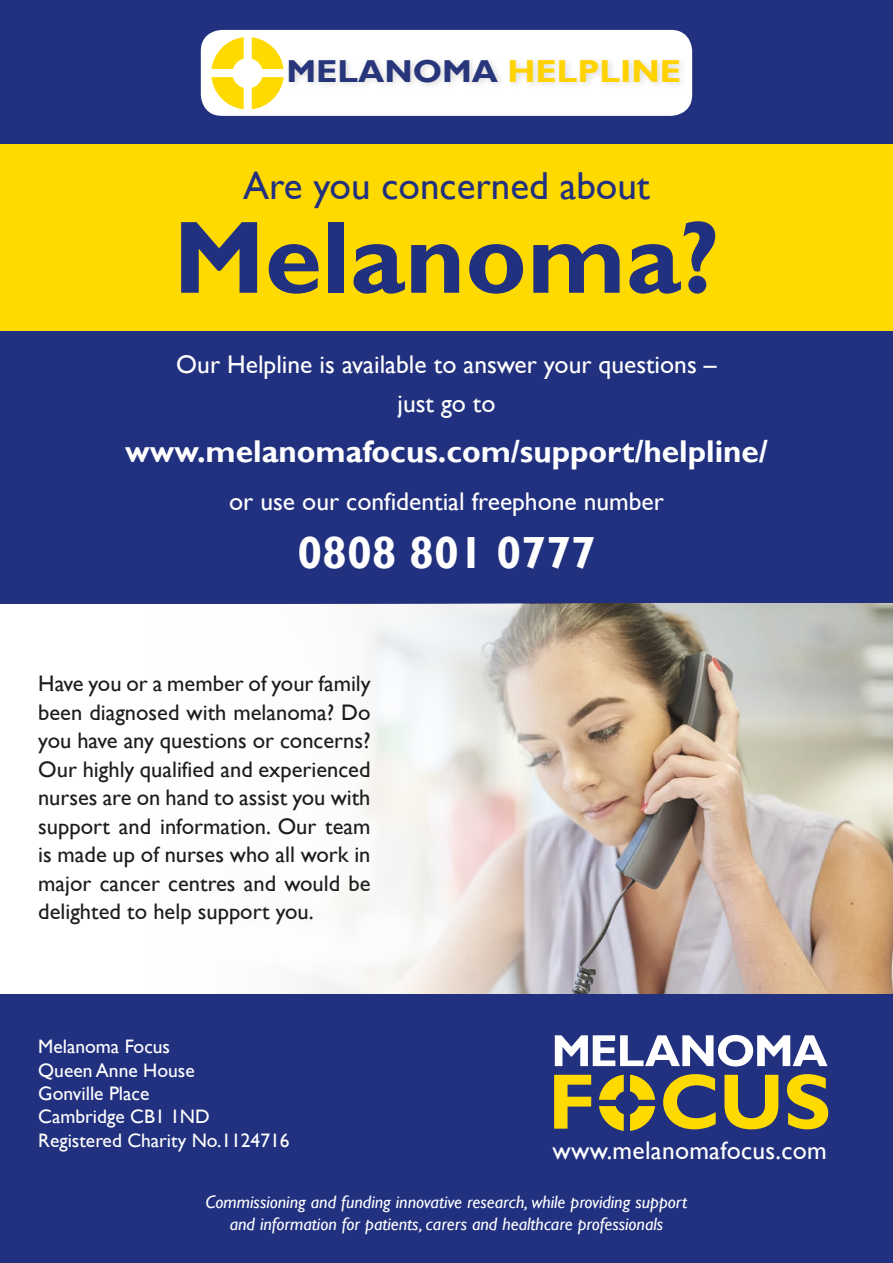
<style>
.page{position:relative;width:893px;height:1263px;background:#22317f}
.page>*{position:absolute;margin:0;border:0;box-sizing:border-box;transform-origin:0 0}
.t1{font:700 103.5px "Gill Sans";color:#22317f}
.t2{font:700 45px "Gill Sans";color:#fff}
.t3{font:39px "Gill Sans";color:#22317f}
.t4{font:700 31.65px "Gill Sans";color:#27357a;scale:1.06 1}
.t5{font:700 31.5px "Gill Sans";color:#fff}
.t6{font:25.5px/39.2px "Gill Sans";color:#fff;text-align:center}
.t7{font:22.5px/28.5px "Gill Sans";color:#1d1d1b;text-align:justify}
.t8{font:19.5px/23.4px "Gill Sans";color:#fff}
.t9{font:italic 18px/21.6px "Gill Sans";color:#fff;text-align:center}
.s1{color:#ffd200}
</style>
<div class="page">
<div style="left:0;top:145px;width:893px;height:186px;background:#ffda00"></div>
<div style="left:201px;top:30px;width:491px;height:86px;background:#fff;border-radius:21px"></div>
<svg style="left:252px;top:77px;width:32px;height:32px"></svg>
<svg style="left:252px;top:37px;width:32px;height:32px"></svg>
<svg style="left:212px;top:37px;width:32px;height:32px"></svg>
<svg style="left:212px;top:77px;width:32px;height:32px"></svg>
<div style="left:284px;top:55px;width:404px;height:36px;background:#1d1d1b;opacity:.16"></div>
<svg style="left:555px;top:1035px;width:273px;height:31px"></svg>
<svg style="left:554px;top:1075px;width:37px;height:54px"></svg>
<svg style="left:663px;top:1074px;width:53px;height:55px"></svg>
<svg style="left:724px;top:1075px;width:54px;height:54px"></svg>
<svg style="left:787px;top:1074px;width:41px;height:55px"></svg>
<svg style="left:599px;top:1075px;width:25px;height:25px"></svg>
<svg style="left:599px;top:1106px;width:25px;height:25px"></svg>
<svg style="left:630px;top:1106px;width:25px;height:25px"></svg>
<svg style="left:630px;top:1075px;width:25px;height:25px"></svg>
<img style="left:0;top:604px;width:893px;height:389px">
<h3 class="t4" style="left:286px;top:52px;width:374px">MELANOMA <span class="s1">HELPLINE</span></h3>
<h3 class="t3" style="left:243px;top:163px;width:408px">Are you concerned about</h3>
<h1 class="t1" style="left:173px;top:197px;width:548px">Melanoma?</h1>
<p class="t6" style="left:176px;top:344px;width:542px">Our Helpline is available to answer your questions – just go to</p>
<h3 class="t5" style="left:125px;top:433px;width:644px">www.melanomafocus.com/support/helpline/</h3>
<p class="t6" style="left:229px;top:482px;width:436px">or use our confidential freephone number</p>
<h2 class="t2" style="left:297px;top:526px;width:300px">0808 801 0777</h2>
<p class="t7" style="left:38px;top:669px;width:334px">Have you or a member of your family been diagnosed with melanoma? Do you have any questions or concerns?<br>Our highly qualified and experienced nurses are on hand to assist you with support and information. Our team is made up of nurses who all work in major cancer centres and would be delighted to help support you.</p>
<p class="t8" style="left:38px;top:1035px;width:253px">Melanoma Focus<br>Queen Anne House<br>Gonville Place<br>Cambridge CB1 1ND<br>Registered Charity No.1124716</p>
<p class="t6" style="left:552px;top:1131px;width:276px">www.melanomafocus.com</p>
<p class="t9" style="left:206px;top:1191px;width:483px">Commissioning and funding innovative research, while providing support and information for patients, carers and healthcare professionals</p>
</div>
